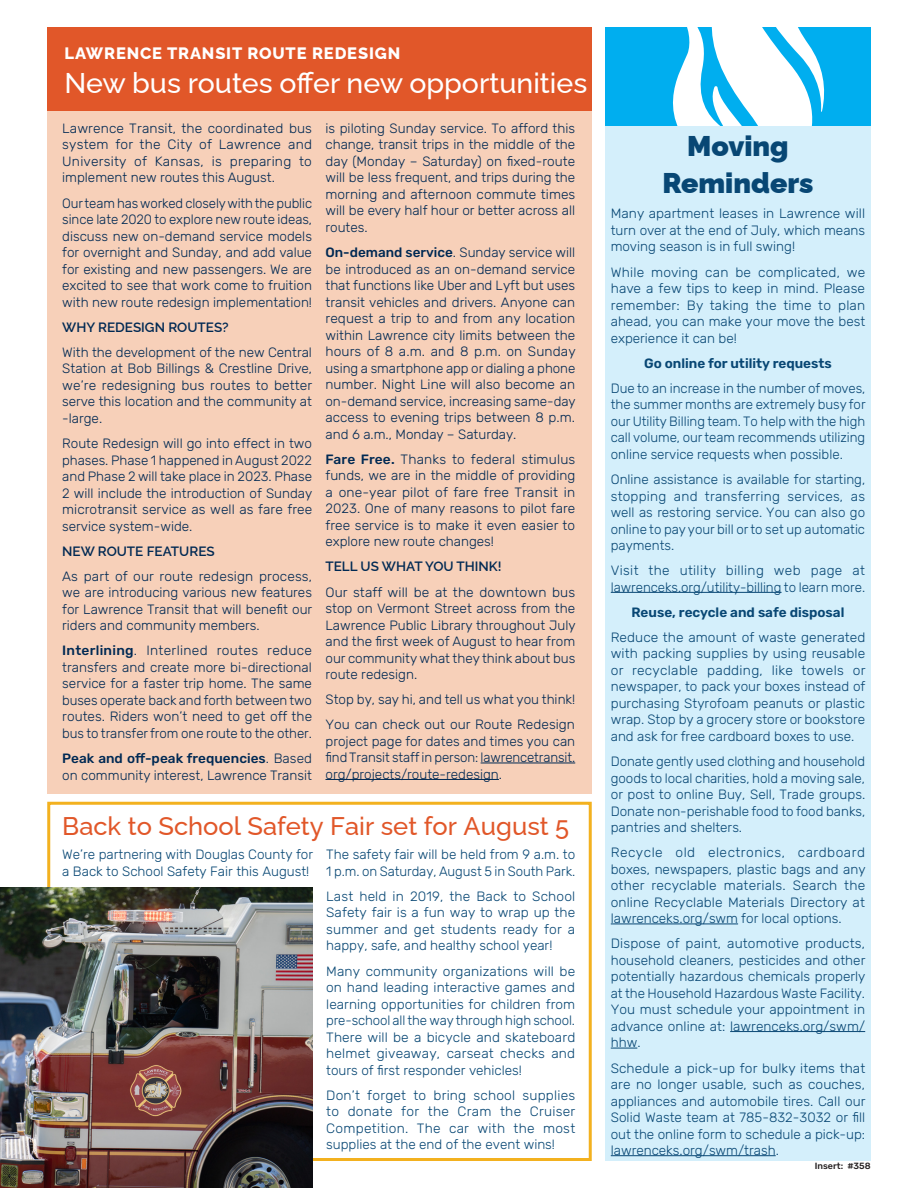
<style>
.page{position:relative;width:918px;height:1188px;background:#fff}
.page>*{position:absolute;margin:0;border:0;box-sizing:border-box;transform-origin:0 0}
.H1_Header_Orange{font:500 28.5px "Raleway";color:#fff}
.Body_Copy{font:900 28.5px/37.5px "Raleway";color:#084774;text-align:center}
.H1_Header_Orange-2{font:500 25.5px "Raleway";color:#e15729}
.H1_Header_Orange-3{font:800 16.5px "Raleway";letter-spacing:.05em;color:#fff}
.Body_Copy-2{font:300 13.5px/16.5px "Rubik";color:#002953;text-align:justify}
.Body_Copy-3{font:300 13.5px/16.5px "Rubik";color:#084774;text-align:justify}
.H1_Header_Orange-4{font:300 13.5px/16.5px "Rubik";color:#084774}
.Body_Copy-4{font:600 13.5px "Rubik";color:#084774}
.Body_Copy-5{font:600 13.5px "Raleway";color:#002953}
.t1{font:500 9px "Rubik";color:#231f20}
.s1{font-weight:500}
</style>
<div class="page">
<div style="left:605px;top:117px;width:266px;height:1044px;background:#d4effb"></div>
<div style="left:47px;top:97px;width:545px;height:697px;background:#f7d0b9"></div>
<div style="left:605px;top:27px;width:266px;height:98px;background:#00aeef"></div>
<svg style="left:673px;top:27px;width:152px;height:98px"></svg>
<div style="left:47px;top:27px;width:545px;height:83px;background:#e15729"></div>
<div style="left:47px;top:802px;width:545px;height:359px;border:3px solid #f3b11f"></div>
<hr style="left:611px;top:592px;width:171px;height:1px;background:#084774">
<hr style="left:611px;top:924px;width:127px;height:1px;background:#084774">
<hr style="left:730px;top:1031px;width:135px;height:1px;background:#084774">
<svg style="left:611px;top:1048px;width:26px;height:1px"></svg>
<hr style="left:611px;top:1155px;width:165px;height:1px;background:#084774">
<hr style="left:481px;top:763px;width:94px;height:1px;background:#002953">
<hr style="left:326px;top:779px;width:173px;height:1px;background:#002953">
<img style="left:0;top:888px;width:313px;height:300px">
<p class="H1_Header_Orange-3" style="left:65px;top:40px;width:337px">LAWRENCE TRANSIT ROUTE REDESIGN</p>
<p class="H1_Header_Orange" style="left:65px;top:61px;width:524px">New bus routes offer new opportunities</p>
<p class="Body_Copy-2" style="left:62px;top:120px;width:251px">Lawrence Transit, the coordinated bus system for the City of Lawrence and University of Kansas, is preparing to implement new routes this August.</p>
<p class="Body_Copy-2" style="left:62px;top:195px;width:251px">Our team has worked closely with the public since late 2020 to explore new route ideas, discuss new on-demand service models for overnight and Sunday, and add value for existing and new passengers. We are excited to see that work come to fruition with new route redesign implementation!</p>
<p class="Body_Copy-5" style="left:62px;top:316px;width:168px">WHY REDESIGN ROUTES?</p>
<p class="Body_Copy-2" style="left:62px;top:344px;width:252px">With the development of the new Central Station at Bob Billings &amp; Crestline Drive, we’re redesigning bus routes to better serve this location and the community at -large.</p>
<p class="Body_Copy-2" style="left:62px;top:435px;width:252px">Route Redesign will go into effect in two phases. Phase 1 happened in August 2022 and Phase 2 will take place in 2023. Phase 2 will include the introduction of Sunday microtransit service as well as fare free service system-wide.</p>
<p class="Body_Copy-5" style="left:62px;top:540px;width:154px">NEW ROUTE FEATURES</p>
<p class="Body_Copy-2" style="left:62px;top:568px;width:252px">As part of our route redesign process, we are introducing various new features for Lawrence Transit that will benefit our riders and community members.</p>
<p class="Body_Copy-2" style="left:62px;top:643px;width:251px"><span class="s1">Interlining</span>. Interlined routes reduce transfers and create more bi-directional service for a faster trip home. The same buses operate back and forth between two routes. Riders won’t need to get off the bus to transfer from one route to the other.</p>
<p class="Body_Copy-2" style="left:62px;top:750px;width:251px"><span class="s1">Peak and off-peak frequencies</span>. Based on community interest, Lawrence Transit</p>
<p class="Body_Copy-2" style="left:326px;top:120px;width:251px">is piloting Sunday service. To afford this change, transit trips in the middle of the day (Monday – Saturday) on fixed-route will be less frequent, and trips during the morning and afternoon commute times will be every half hour or better across all routes.</p>
<p class="Body_Copy-2" style="left:326px;top:245px;width:252px"><span class="s1">On-demand service</span>. Sunday service will be introduced as an on-demand service that functions like Uber and Lyft but uses transit vehicles and drivers. Anyone can request a trip to and from any location within Lawrence city limits between the hours of 8 a.m. and 8 p.m. on Sunday using a smartphone app or dialing a phone number. Night Line will also become an on-demand service, increasing same-day access to evening trips between 8 p.m. and 6 a.m., Monday – Saturday.</p>
<p class="Body_Copy-2" style="left:326px;top:451px;width:251px"><span class="s1">Fare Free.</span> Thanks to federal stimulus funds, we are in the middle of providing a one-year pilot of fare free Transit in 2023. One of many reasons to pilot fare free service is to make it even easier to explore new route changes!</p>
<p class="Body_Copy-5" style="left:326px;top:556px;width:178px">TELL US WHAT YOU THINK!</p>
<p class="Body_Copy-2" style="left:326px;top:584px;width:252px">Our staff will be at the downtown bus stop on Vermont Street across from the Lawrence Public Library throughout July and the first week of August to hear from our community what they think about bus route redesign.</p>
<p class="Body_Copy-2" style="left:326px;top:692px;width:251px">Stop by, say hi, and tell us what you think!</p>
<p class="Body_Copy-2" style="left:326px;top:717px;width:251px">You can check out our Route Redesign project page for dates and times you can find Transit staff in person: lawrencetransit. org/projects/route-redesign.</p>
<p class="H1_Header_Orange-2" style="left:62px;top:805px;width:508px">Back to School Safety Fair set for August 5</p>
<p class="H1_Header_Orange-4" style="left:62px;top:847px;width:252px">We’re partnering with Douglas County for a Back to School Safety Fair this August!</p>
<p class="Body_Copy-3" style="left:326px;top:847px;width:251px">The safety fair will be held from 9 a.m. to<br>1 p.m. on Saturday, August 5 in South Park.</p>
<p class="Body_Copy-3" style="left:326px;top:888px;width:251px">Last held in 2019, the Back to School Safety fair is a fun way to wrap up the summer and get students ready for a happy, safe, and healthy school year!</p>
<p class="Body_Copy-3" style="left:326px;top:963px;width:251px">Many community organizations will be on hand leading interactive games and learning opportunities for children from pre-school all the way through high school.<br>There will be a bicycle and skateboard helmet giveaway, carseat checks and tours of first responder vehicles!</p>
<p class="Body_Copy-3" style="left:326px;top:1087px;width:251px">Don’t forget to bring school supplies to donate for the Cram the Cruiser Competition. The car with the most supplies at the end of the event wins!</p>
<p class="Body_Copy" style="left:662px;top:124px;width:153px">Moving<br>Reminders</p>
<p class="Body_Copy-3" style="left:611px;top:206px;width:256px">Many apartment leases in Lawrence will turn over at the end of July, which means moving season is in full swing!</p>
<p class="Body_Copy-3" style="left:611px;top:264px;width:256px">While moving can be complicated, we have a few tips to keep in mind. Please remember: By taking the time to plan ahead, you can make your move the best experience it can be!</p>
<p class="Body_Copy-4" style="left:644px;top:355px;width:189px">Go online for utility requests</p>
<p class="Body_Copy-3" style="left:611px;top:380px;width:256px">Due to an increase in the number of moves, the summer months are extremely busy for our Utility Billing team. To help with the high call volume, our team recommends utilizing online service requests when possible.</p>
<p class="Body_Copy-3" style="left:611px;top:471px;width:256px">Online assistance is available for starting, stopping and transferring services, as well as restoring service. You can also go online to pay your bill or to set up automatic payments.</p>
<p class="Body_Copy-3" style="left:611px;top:563px;width:256px">Visit the utility billing web page at lawrenceks.org/utility-billing to learn more.</p>
<p class="Body_Copy-4" style="left:632px;top:604px;width:214px">Reuse, recycle and safe disposal</p>
<p class="Body_Copy-3" style="left:611px;top:629px;width:256px">Reduce the amount of waste generated with packing supplies by using reusable or recyclable padding, like towels or newspaper, to pack your boxes instead of purchasing Styrofoam peanuts or plastic wrap. Stop by a grocery store or bookstore and ask for free cardboard boxes to use.</p>
<p class="Body_Copy-3" style="left:611px;top:754px;width:256px">Donate gently used clothing and household goods to local charities, hold a moving sale, or post to online Buy, Sell, Trade groups.<br>Donate non-perishable food to food banks, pantries and shelters.</p>
<p class="Body_Copy-3" style="left:611px;top:845px;width:256px">Recycle old electronics, cardboard boxes, newspapers, plastic bags and any other recyclable materials. Search the online Recyclable Materials Directory at lawrenceks.org/swm for local options.</p>
<p class="Body_Copy-3" style="left:611px;top:936px;width:256px">Dispose of paint, automotive products, household cleaners, pesticides and other potentially hazardous chemicals properly at the Household Hazardous Waste Facility.<br>You must schedule your appointment in advance online at: lawrenceks.org/swm/ hhw.</p>
<p class="Body_Copy-3" style="left:611px;top:1060px;width:256px">Schedule a pick-up for bulky items that are no longer usable, such as couches, appliances and automobile tires. Call our Solid Waste team at 785-832-3032 or fill out the online form to schedule a pick-up: lawrenceks.org/swm/trash.</p>
<p class="t1" style="left:815px;top:1161px;width:57px">Insert: #358</p>
</div>
